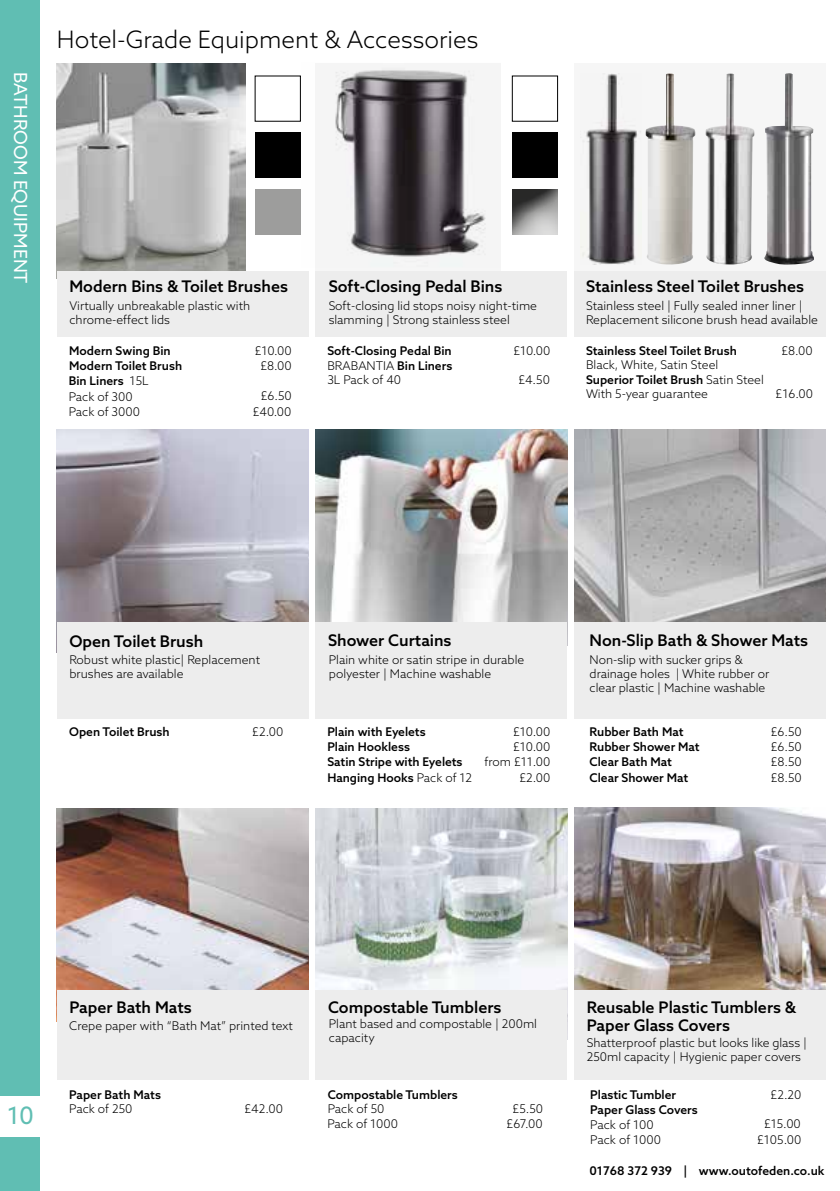
<style>
.page{position:relative;width:840px;height:1191px;background:#fff}
.page>*{position:absolute;margin:0;border:0;box-sizing:border-box;transform-origin:0 0}
.t1{font:300 24px "Azo Sans";color:#000}
.t2{font:24px "Azo Sans";color:#60beb3}
.t3{font:18px "Azo Sans";color:#fff}
.t4{font:500 16px/18px "Azo Sans";color:#000}
.t5{font:300 12px/14px "Azo Sans";color:#000}
.t6{font:500 12px/15.2px "Azo Sans";color:#000}
.s1{font-weight:500}
.s2{font-weight:300}
</style>
<div class="page">
<div style="left:0;top:0;width:40px;height:1095px;background:#60beb3"></div>
<div style="left:0;top:1137px;width:40px;height:54px;background:#60beb3"></div>
<img style="left:57px;top:64px;width:188px;height:207px">
<div style="left:574px;top:64px;width:251px;height:235px;background:#f6f6f6"></div>
<img style="left:335px;top:67px;width:151px;height:200px">
<div style="left:255px;top:132px;width:45px;height:46px;background:#000"></div>
<div style="left:512px;top:132px;width:45px;height:46px;background:#000"></div>
<div style="left:255px;top:189px;width:45px;height:45px;background:#9d9d9c"></div>
<div style="left:511px;top:198px;width:49px;height:38px;background:#fff;opacity:.75"></div>
<div style="left:511px;top:186px;width:49px;height:48px;background:#000;opacity:.75"></div>
<div style="left:315px;top:271px;width:252px;height:65px;background:#ededed"></div>
<div style="left:574px;top:271px;width:251px;height:65px;background:#ededed"></div>
<div style="left:57px;top:271px;width:251px;height:65px;background:#ededed"></div>
<img style="left:581px;top:73px;width:56px;height:191px">
<img style="left:645px;top:73px;width:50px;height:192px">
<img style="left:705px;top:73px;width:49px;height:192px">
<img style="left:764px;top:73px;width:49px;height:192px">
<img style="left:57px;top:808px;width:251px;height:182px">
<div style="left:57px;top:990px;width:251px;height:90px;background:#ededed"></div>
<img style="left:315px;top:808px;width:252px;height:182px">
<div style="left:315px;top:990px;width:252px;height:90px;background:#ededed"></div>
<img style="left:574px;top:807px;width:251px;height:183px">
<div style="left:574px;top:990px;width:251px;height:90px;background:#ededed"></div>
<img style="left:57px;top:429px;width:251px;height:193px">
<div style="left:57px;top:622px;width:251px;height:97px;background:#ededed"></div>
<img style="left:315px;top:429px;width:252px;height:193px">
<div style="left:315px;top:622px;width:252px;height:97px;background:#ededed"></div>
<img style="left:574px;top:429px;width:251px;height:193px">
<div style="left:574px;top:622px;width:251px;height:97px;background:#ededed"></div>
<h2 class="t3" style="left:32px;top:72px;width:213px;rotate:90deg">BATHROOM EQUIPMENT</h2>
<h1 class="t1" style="left:57px;top:24px;width:422px">Hotel-Grade Equipment &amp; Accessories</h1>
<h3 class="t4" style="left:69px;top:277px;width:220px">Modern Bins &amp; Toilet Brushes</h3>
<h3 class="t4" style="left:328px;top:277px;width:175px">Soft-Closing Pedal Bins</h3>
<h3 class="t4" style="left:585px;top:277px;width:219px">Stainless Steel Toilet Brushes</h3>
<p class="t5" style="left:69px;top:298px;width:182px">Virtually unbreakable plastic with chrome-effect lids</p>
<p class="t5" style="left:328px;top:298px;width:210px">Soft-closing lid stops noisy night-time slamming | Strong stainless steel</p>
<p class="t5" style="left:585px;top:298px;width:233px">Stainless steel | Fully sealed inner liner |<br>Replacement silicone brush head available</p>
<p class="t6" style="left:69px;top:343px;width:114px">Modern Swing Bin<br>Modern Toilet Brush</p>
<p class="t6" style="left:327px;top:343px;width:126px">Soft-Closing Pedal Bin</p>
<p class="t6" style="left:585px;top:343px;width:152px">Stainless Steel Toilet Brush</p>
<p class="t5" style="left:254px;top:343px;width:39px">£10.00</p>
<p class="t5" style="left:513px;top:343px;width:39px">£10.00</p>
<p class="t5" style="left:253px;top:388px;width:41px;line-height:15.2px;text-align:right">£6.50 £40.00</p>
<p class="t5" style="left:585px;top:357px;width:179px;line-height:14.6px">Black, White, Satin Steel<br><span class="s1">Superior Toilet Brush</span> Satin Steel<br>With 5-year guarantee</p>
<p class="t5" style="left:260px;top:359px;width:33px">£8.00</p>
<p class="t5" style="left:327px;top:359px;width:126px">BRABANTIA <span class="s1">Bin Liners<br></span>3L Pack of 40</p>
<p class="t5" style="left:518px;top:373px;width:33px">£4.50</p>
<p class="t6" style="left:69px;top:373px;width:81px">Bin Liners <span class="s2">15L</span></p>
<p class="t5" style="left:69px;top:388px;width:73px;line-height:15.6px">Pack of 300<br>Pack of 3000</p>
<p class="t5" style="left:780px;top:343px;width:33px">£8.00</p>
<p class="t5" style="left:775px;top:387px;width:39px">£16.00</p>
<h3 class="t4" style="left:69px;top:632px;width:135px">Open Toilet Brush</h3>
<p class="t5" style="left:69px;top:652px;width:192px">Robust white plastic| Replacement brushes are available</p>
<h3 class="t4" style="left:328px;top:631px;width:125px">Shower Curtains</h3>
<p class="t5" style="left:329px;top:652px;width:197px">Plain white or satin stripe in durable polyester | Machine washable</p>
<h3 class="t4" style="left:589px;top:631px;width:220px">Non-Slip Bath &amp; Shower Mats</h3>
<p class="t5" style="left:589px;top:652px;width:181px">Non-slip with sucker grips &amp; drainage holes | White rubber or clear plastic | Machine washable</p>
<p class="t6" style="left:327px;top:724px;width:146px">Plain with Eyelets<br>Plain Hookless<br>Satin Stripe with Eyelets<br>Hanging Hooks <span class="s2">Pack of 12</span></p>
<p class="t6" style="left:69px;top:724px;width:102px">Open Toilet Brush</p>
<p class="t6" style="left:589px;top:724px;width:112px">Rubber Bath Mat<br>Rubber Shower Mat<br>Clear Bath Mat<br>Clear Shower Mat</p>
<p class="t5" style="left:252px;top:724px;width:32px">£2.00</p>
<p class="t5" style="left:513px;top:724px;width:39px">£10.00</p>
<p class="t5" style="left:770px;top:724px;width:33px">£6.50</p>
<p class="t5" style="left:770px;top:770px;width:32px">£8.50</p>
<p class="t5" style="left:770px;top:740px;width:33px">£6.50</p>
<p class="t5" style="left:484px;top:739px;width:67px;line-height:15.2px;text-align:right">£10.00 from £11.00 £2.00</p>
<p class="t5" style="left:770px;top:755px;width:32px">£8.50</p>
<h1 class="t2" style="left:7px;top:1099px;width:29px">10</h1>
<h3 class="t4" style="left:69px;top:998px;width:124px">Paper Bath Mats</h3>
<p class="t5" style="left:69px;top:1018px;width:225px">Crepe paper with “Bath Mat” printed text</p>
<p class="t5" style="left:329px;top:1016px;width:209px">Plant based and compostable | 200ml capacity</p>
<h3 class="t4" style="left:328px;top:998px;width:175px">Compostable Tumblers</h3>
<h3 class="t4" style="left:586px;top:998px;width:211px">Reusable Plastic Tumblers &amp;<br>Paper Glass Covers</h3>
<p class="t5" style="left:586px;top:1036px;width:222px">Shatterproof plastic but looks like glass |<br>250ml capacity | Hygienic paper covers</p>
<p class="t6" style="left:69px;top:1086px;width:93px">Paper Bath Mats</p>
<p class="t5" style="left:69px;top:1101px;width:65px">Pack of 250</p>
<p class="t5" style="left:244px;top:1101px;width:40px">£42.00</p>
<p class="t6" style="left:327px;top:1086px;width:131px">Compostable Tumblers</p>
<p class="t5" style="left:327px;top:1101px;width:58px">Pack of 50</p>
<p class="t5" style="left:327px;top:1116px;width:72px">Pack of 1000</p>
<p class="t5" style="left:506px;top:1100px;width:38px;line-height:15.2px;text-align:center">£5.50 £67.00</p>
<p class="t6" style="left:590px;top:1086px;width:87px">Plastic Tumbler</p>
<p class="t5" style="left:590px;top:1132px;width:72px">Pack of 1000</p>
<p class="t6" style="left:590px;top:1101px;width:109px">Paper Glass Covers</p>
<p class="t5" style="left:590px;top:1117px;width:65px">Pack of 100</p>
<p class="t5" style="left:770px;top:1087px;width:32px">£2.20</p>
<p class="t5" style="left:756px;top:1115px;width:46px;line-height:16.4px;text-align:center">£15.00 £105.00</p>
<p class="t6" style="left:589px;top:1162px;width:236px">01768 372 939 | www.outofeden.co.uk</p>
</div>
